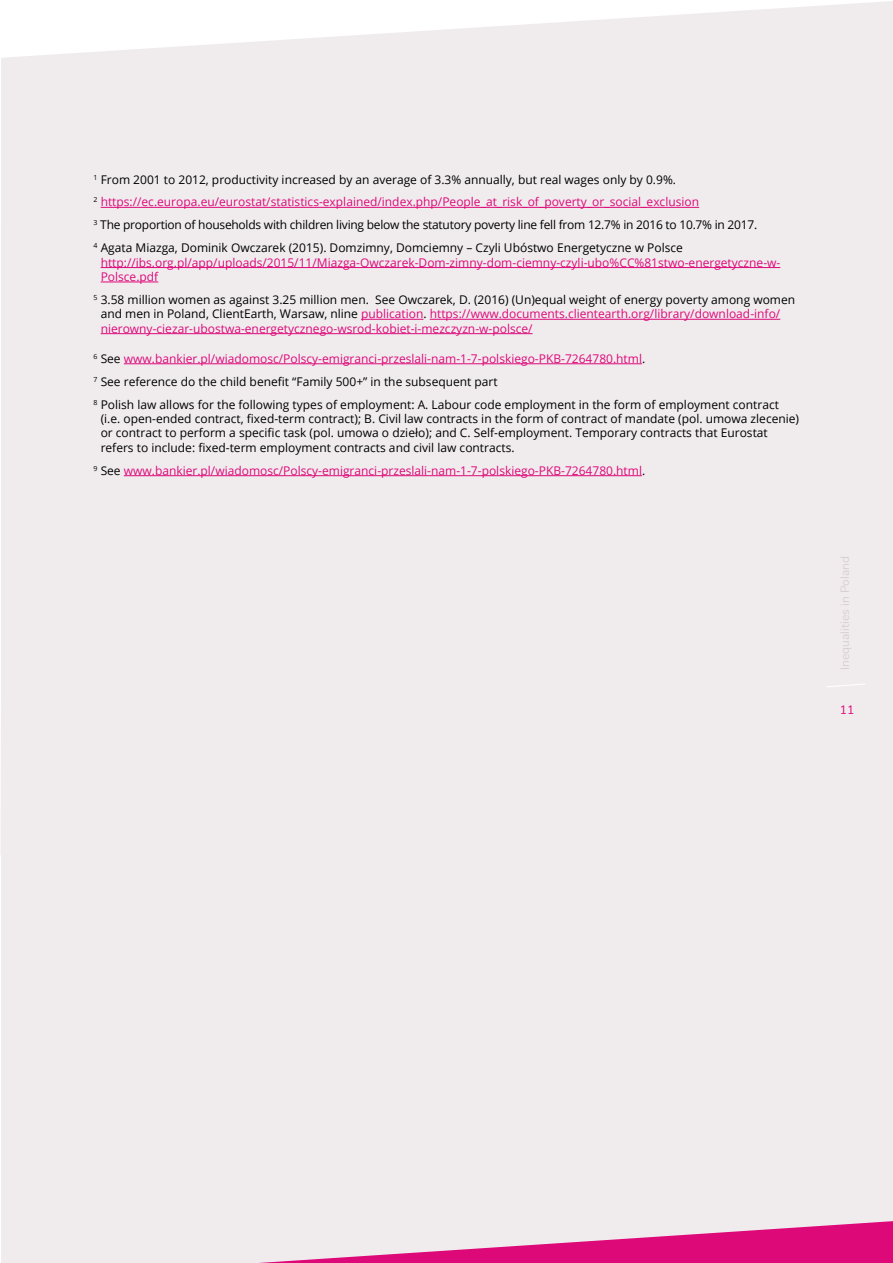
<style>
.page{position:relative;width:893px;height:1263px;background:#fff}
.page>*{position:absolute;margin:0;border:0;box-sizing:border-box;transform-origin:0 0}
.t1{font:12px/14.4px "Open Sans";color:#dd0979}
.t2{font:12px/14.4px "Open Sans";color:#000}
.t3{font:12px "Open Sans";letter-spacing:-.02em;color:#000}
.t4{font:12px "Nunito";color:#d8cfd4}
.t5{font:12px "Nunito";color:#dd0979}
.s1{color:#000}
</style>
<div class="page">
<div style="left:1px;top:1px;width:892px;height:1217px;background:#f0ecee"></div>
<hr style="left:101px;top:207px;width:598px;height:1px;background:#dd0979">
<hr style="left:101px;top:267px;width:679px;height:1px;background:#dd0979">
<hr style="left:101px;top:282px;width:57px;height:1px;background:#dd0979">
<hr style="left:361px;top:319px;width:62px;height:1px;background:#dd0979">
<hr style="left:430px;top:319px;width:350px;height:1px;background:#dd0979">
<hr style="left:101px;top:333px;width:432px;height:1px;background:#dd0979">
<hr style="left:124px;top:363px;width:518px;height:1px;background:#dd0979">
<hr style="left:124px;top:475px;width:518px;height:1px;background:#dd0979">
<svg style="left:1px;top:1218px;width:892px;height:45px;background:#e9a0c7"></svg>
<svg style="left:825px;top:683px;width:41px;height:5px"></svg>
<p class="t2" style="left:94px;top:172px;width:584px"><sup>1</sup> From 2001 to 2012, productivity increased by an average of 3.3% annually, but real wages only by 0.9%.</p>
<p class="t1" style="left:94px;top:195px;width:607px"><sup>2</sup> https://ec.europa.eu/eurostat/statistics-explained/index.php/People_at_risk_of_poverty_or_social_exclusion</p>
<p class="t3" style="left:94px;top:217px;width:665px"><sup>3</sup> The proportion of households with children living below the statutory poverty line fell from 12.7% in 2016 to 10.7% in 2017.</p>
<p class="t1" style="left:101px;top:240px;width:681px;text-indent:-7px"><sup>4</sup> <span class="s1">Agata Miazga, Dominik Owczarek (2015). Domzimny, Domciemny – Czyli Ubóstwo Energetyczne w Polsce </span>http://ibs.org.pl/app/uploads/2015/11/Miazga-Owczarek-Dom-zimny-dom-ciemny-czyli-ubo%CC%81stwo-energetyczne-w-<br>Polsce.pdf</p>
<p class="t1" style="left:101px;top:292px;width:696px;text-indent:-7px"><sup>5</sup> <span class="s1">3.58 million women as against 3.25 million men. See Owczarek, D. (2016) (Un)equal weight of energy poverty among women and men in Poland, ClientEarth, Warsaw, nline</span> publication<span class="s1">.</span> https://www.documents.clientearth.org/library/download-info/ nierowny-ciezar-ubostwa-energetycznego-wsrod-kobiet-i-mezczyzn-w-polsce/</p>
<p class="t1" style="left:94px;top:351px;width:553px"><sup>6</sup> <span class="s1">See</span> www.bankier.pl/wiadomosc/Polscy-emigranci-przeslali-nam-1-7-polskiego-PKB-7264780.html<span class="s1">.</span></p>
<p class="t2" style="left:94px;top:374px;width:406px"><sup>7</sup> See reference do the child benefit “Family 500+” in the subsequent part</p>
<p class="t2" style="left:101px;top:397px;width:700px;text-indent:-7px"><sup>8</sup> Polish law allows for the following types of employment: A. Labour code employment in the form of employment contract (i.e. open-ended contract, fixed-term contract); B. Civil law contracts in the form of contract of mandate (pol. umowa zlecenie) or contract to perform a specific task (pol. umowa o dzieło); and C. Self-employment. Temporary contracts that Eurostat refers to include: fixed-term employment contracts and civil law contracts.</p>
<p class="t1" style="left:94px;top:463px;width:553px"><sup>9</sup> <span class="s1">See</span> www.bankier.pl/wiadomosc/Polscy-emigranci-przeslali-nam-1-7-polskiego-PKB-7264780.html<span class="s1">.</span></p>
<p class="t4" style="left:836px;top:670px;width:115px;rotate:-90deg">Inequalities in Poland</p>
<p class="t5" style="left:840px;top:701px;width:16px">11</p>
</div>
